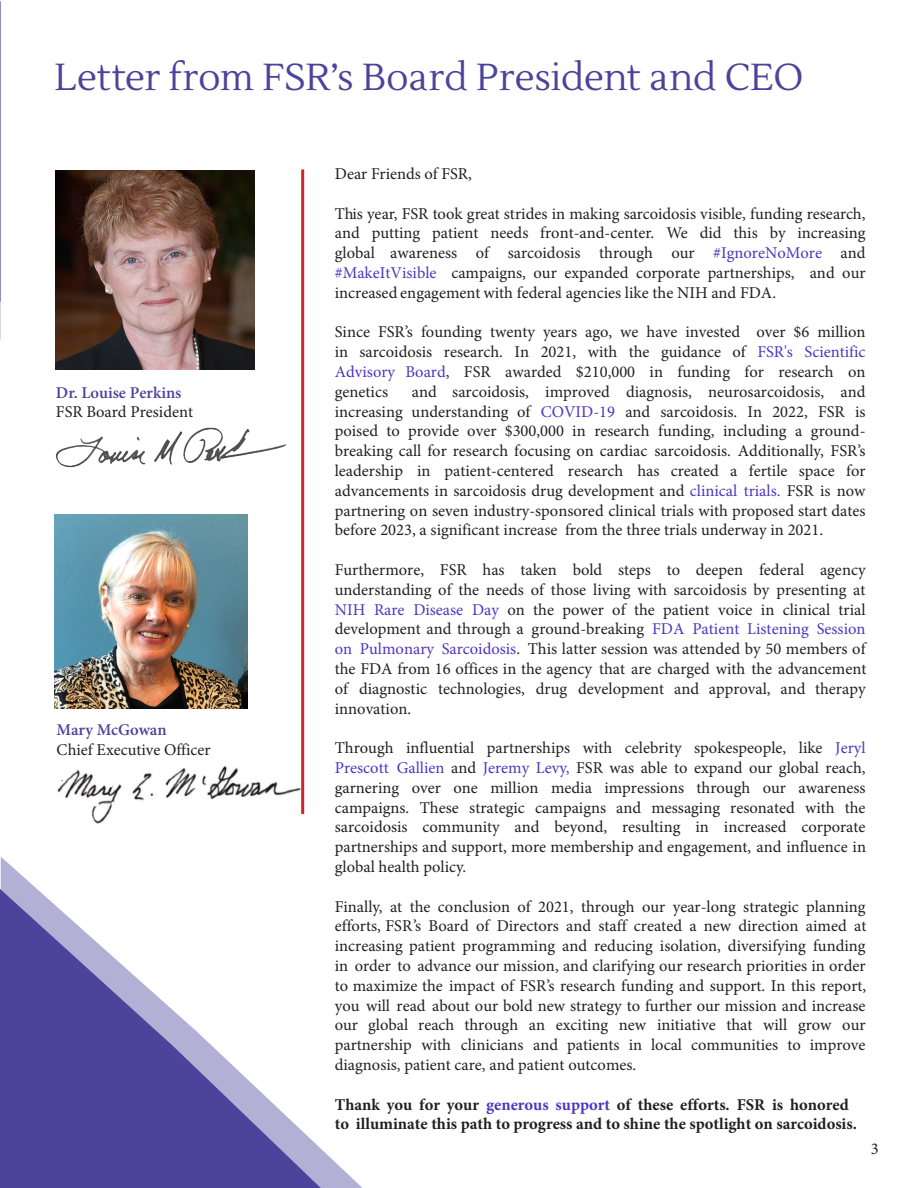
<style>
.page{position:relative;width:918px;height:1188px;background:#fff}
.page>*{position:absolute;margin:0;border:0;box-sizing:border-box;transform-origin:0 0}
.t1{font:37.5px "Lustria";letter-spacing:-.005em;color:#4c439b}
.t2{font:16.5px/19.8px "Minion Pro";color:#231f20;text-align:justify}
.t3{font:700 16.5px/19.8px "Minion Pro";color:#231f20}
.t4{font:600 16.5px "Minion Pro";color:#4c439b}
.s1{color:#4e35c1}
</style>
<div class="page">
<img style="left:56px;top:427px;width:231px;height:40px">
<img style="left:57px;top:763px;width:248px;height:61px">
<img style="left:54px;top:515px;width:194px;height:194px">
<img style="left:56px;top:170px;width:199px;height:199px">
<hr style="left:301px;top:169px;width:3px;height:645px;background:#d1232a">
<svg style="left:1px;top:857px;width:362px;height:331px"></svg>
<svg style="left:0;top:889px;width:321px;height:299px;fill:#4e459c"></svg>
<svg style="left:0;top:1px;width:1px;height:339px"></svg>
<h1 class="t1" style="left:54px;top:60px;width:751px">Letter from FSR’s Board President and CEO</h1>
<p class="t4" style="left:56px;top:386px;width:127px">Dr. Louise Perkins</p>
<p class="t2" style="left:56px;top:402px;width:139px">FSR Board President</p>
<p class="t4" style="left:57px;top:723px;width:111px">Mary McGowan</p>
<p class="t2" style="left:57px;top:739px;width:156px">Chief Executive Officer</p>
<p class="t2" style="left:335px;top:164px;width:139px">Dear Friends of FSR,</p>
<p class="t2" style="left:335px;top:204px;width:532px">This year, FSR took great strides in making sarcoidosis visible, funding research, and putting patient needs front-and-center. We did this by increasing global awareness of sarcoidosis through our <span class="s1">#IgnoreNoMore</span> and <span class="s1">#MakeItVisible</span> campaigns, our expanded corporate partnerships, and our increased engagement with federal agencies like the NIH and FDA.</p>
<p class="t2" style="left:335px;top:322px;width:532px">Since FSR’s founding twenty years ago, we have invested over $6 million in sarcoidosis research. In 2021, with the guidance of <span class="s1">FSR's Scientific Advisory Board</span>, FSR awarded $210,000 in funding for research on genetics</p>
<p class="t2" style="left:335px;top:382px;width:532px;text-indent:77px">and sarcoidosis, improved diagnosis, neurosarcoidosis, and increasing understanding of <span class="s1">COVID-19</span> and sarcoidosis. In 2022, FSR is poised to provide over $300,000 in research funding, including a ground&shy;breaking call for research focusing on cardiac sarcoidosis. Additionally, FSR’s leadership in patient-centered research has created a fertile space for advancements in sarcoidosis drug development and <span class="s1">clinical trials.</span> FSR is now partnering on seven industry-sponsored clinical trials with proposed start dates before 2023, a significant increase from the three trials underway in 2021.</p>
<p class="t2" style="left:335px;top:560px;width:533px">Furthermore, FSR has taken bold steps to deepen federal agency understanding of the needs of those living with sarcoidosis by presenting at <span class="s1">NIH Rare Disease Day</span> on the power of the patient voice in clinical trial development and through a ground-breaking <span class="s1">FDA Patient Listening Session on Pulmonary Sarcoidosis</span>. This latter session was attended by 50 members of the FDA from 16 offices in the agency that are charged with the advancement of diagnostic technologies, drug development and approval, and therapy innovation.</p>
<p class="t2" style="left:335px;top:738px;width:533px">Through influential partnerships with celebrity spokespeople, like <span class="s1">Jeryl Prescott Gallien</span> and <span class="s1">Jeremy Levy,</span> FSR was able to expand our global reach, garnering over one million media impressions through our awareness campaigns. These strategic campaigns and messaging resonated with the sarcoidosis community and beyond, resulting in increased corporate partnerships and support, more membership and engagement, and influence in global health policy.</p>
<p class="t2" style="left:335px;top:897px;width:533px">Finally, at the conclusion of 2021, through our year-long strategic planning efforts, FSR’s Board of Directors and staff created a new direction aimed at increasing patient programming and reducing isolation, diversifying funding in order to advance our mission, and clarifying our research priorities in order to maximize the impact of FSR’s research funding and support. In this report, you will read about our bold new strategy to further our mission and increase our global reach through an exciting new initiative that will grow our partnership with clinicians and patients in local communities to improve diagnosis, patient care, and patient outcomes.</p>
<p class="t3" style="left:335px;top:1096px;width:524px">Thank you for your <span class="s1">generous support</span> of these efforts. FSR is honored to illuminate this path to progress and to shine the spotlight on sarcoidosis.</p>
<p class="t2" style="left:871px;top:1139px;width:9px">3</p>
</div>
